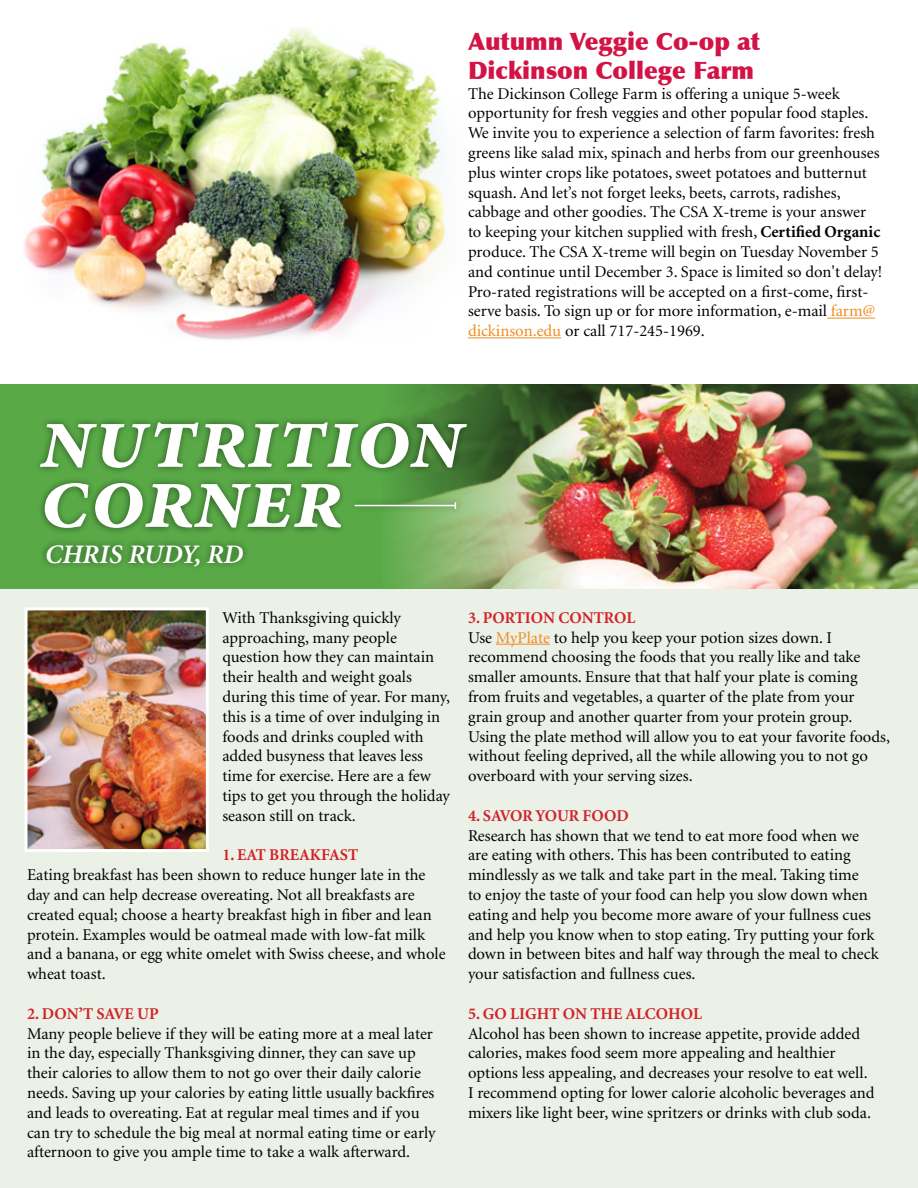
<style>
.page{position:relative;width:918px;height:1188px;background:#fff}
.page>*{position:absolute;margin:0;border:0;box-sizing:border-box;transform-origin:0 0}
.t1{font:italic 700 90px "Minion Pro";color:#fff}
.t2{font:italic 700 26.7px "Minion";color:#fff}
.t3{font:900 24px/28.8px "Optima";color:#d31245}
.t4{font:16.5px/19.8px "Minion";color:#000}
.t5{font:700 16.5px "Minion";color:#d2232a}
.s1{font-weight:700}
.s2{color:#f08b1d}
.s3{font-weight:700;color:#d2232a}
</style>
<div class="page">
<div style="left:0;top:572px;width:918px;height:616px;background:#ebf1e6"></div>
<img style="left:24px;top:28px;width:422px;height:312px">
<hr style="left:827px;top:318px;width:48px;height:1px;background:#f08b1d">
<hr style="left:468px;top:338px;width:93px;height:1px;background:#f08b1d">
<div style="left:0;top:384px;width:918px;height:204px;background:#59aa47"></div>
<img style="left:391px;top:384px;width:527px;height:204px">
<div style="left:33px;top:416px;width:441px;height:120px;background:#000;opacity:.5"></div>
<div style="left:348px;top:495px;width:115px;height:21px;background:#000;opacity:.5"></div>
<hr style="left:355px;top:505px;width:100px;height:1px;background:#fff">
<div style="left:39px;top:537px;width:212px;height:36px;background:#000;opacity:.5"></div>
<hr style="left:496px;top:644px;width:54px;height:1px;background:#f08b1d">
<img style="left:29px;top:611px;width:176px;height:237px">
<div style="left:25px;top:607px;width:184px;height:245px;border:3px solid #fff"></div>
<h3 class="t3" style="left:468px;top:27px;width:293px">Autumn Veggie Co-op at<br>Dickinson College Farm</h3>
<p class="t4" style="left:468px;top:84px;width:416px">The Dickinson College Farm is offering a unique 5-week opportunity for fresh veggies and other popular food staples.<br>We invite you to experience a selection of farm favorites: fresh greens like salad mix, spinach and herbs from our greenhouses plus winter crops like potatoes, sweet potatoes and butternut squash. And let’s not forget leeks, beets, carrots, radishes, cabbage and other goodies. The CSA X-treme is your answer to keeping your kitchen supplied with fresh, <span class="s1">CERTIFIED ORGANIC </span>produce. The CSA X-treme will begin on Tuesday November 5 and continue until December 3. Space is limited so don't delay!<br>Pro-rated registrations will be accepted on a first-come, first&shy;serve basis. To sign up or for more information, e-mail <span class="s2">farm@ dickinson.edu</span> or call 717-245-1969.</p>
<h1 class="t1" style="left:40px;top:374px;width:425px">nutrition</h1>
<h1 class="t1" style="left:40px;top:434px;width:306px">corner</h1>
<h2 class="t2" style="left:45px;top:541px;width:182px">CHRIS RUDY, RD</h2>
<p class="t4" style="left:222px;top:608px;width:229px">With Thanksgiving quickly approaching, many people question how they can maintain their health and weight goals during this time of year. For many, this is a time of over indulging in foods and drinks coupled with added busyness that leaves less time for exercise. Here are a few tips to get you through the holiday season still on track.</p>
<p class="t5" style="left:222px;top:847px;width:58px">1. EAT BREAKFAST</p>
<p class="t4" style="left:27px;top:866px;width:420px">Eating breakfast has been shown to reduce hunger late in the day and can help decrease overeating. Not all breakfasts are created equal; choose a hearty breakfast high in fiber and lean protein. Examples would be oatmeal made with low-fat milk and a banana, or egg white omelet with Swiss cheese, and whole wheat toast.</p>
<p class="t5" style="left:27px;top:1005px;width:132px">2. DON’T SAVE UP</p>
<p class="t4" style="left:27px;top:1024px;width:410px">Many people believe if they will be eating more at a meal later in the day, especially Thanksgiving dinner, they can save up their calories to allow them to not go over their daily calorie needs. Saving up your calories by eating little usually backfires and leads to overeating. Eat at regular meal times and if you can try to schedule the big meal at normal eating time or early afternoon to give you ample time to take a walk afterward.</p>
<p class="t4" style="left:468px;top:608px;width:424px;text-indent:57px"><span class="s3">ION CONTROL<br></span>Use <span class="s2">MyPlate</span> to help you keep your potion sizes down. I recommend choosing the foods that you really like and take smaller amounts. Ensure that that half your plate is coming from fruits and vegetables, a quarter of the plate from your grain group and another quarter from your protein group.<br>Using the plate method will allow you to eat your favorite foods, without feeling deprived, all the while allowing you to not go overboard with your serving sizes.</p>
<p class="t5" style="left:468px;top:807px;width:127px">4. SAVOR YOUR FOOD</p>
<p class="t4" style="left:468px;top:826px;width:412px">Research has shown that we tend to eat more food when we are eating with others. This has been contributed to eating mindlessly as we talk and take part in the meal. Taking time<br>to enjoy the taste of your food can help you slow down when eating and help you become more aware of your fullness cues and help you know when to stop eating. Try putting your fork down in between bites and half way through the meal to check your satisfaction and fullness cues.</p>
<p class="t5" style="left:468px;top:1005px;width:70px">5. GO LIGHT</p>
<p class="t5" style="left:563px;top:1005px;width:40px">ON THE</p>
<p class="t5" style="left:625px;top:1005px;width:12px">ALCOHOL</p>
<p class="t4" style="left:468px;top:1024px;width:408px">Alcohol has been shown to increase appetite, provide added calories, makes food seem more appealing and healthier options less appealing, and decreases your resolve to eat well.<br>I recommend opting for lower calorie alcoholic beverages and mixers like light beer, wine spritzers or drinks with club soda.</p>
<p class="t5" style="left:468px;top:609px;width:37px">3. PORT</p>
</div>
